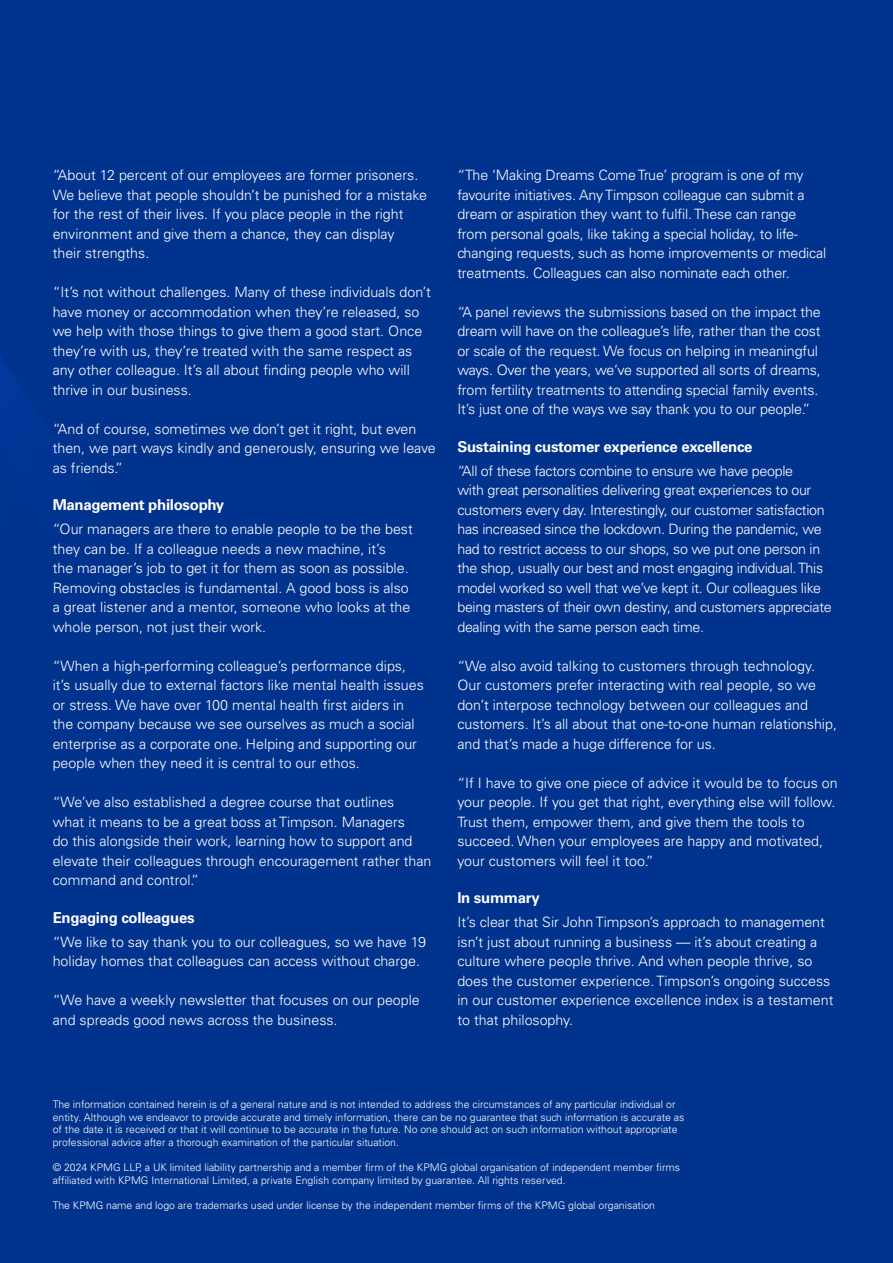
<style>
.page{position:relative;width:893px;height:1263px;background:#00338d}
.page>*{position:absolute;margin:0;border:0;box-sizing:border-box;transform-origin:0 0}
.t1{font:700 15px "Univers LT Std";letter-spacing:-.02em;color:#fff}
.t2{font:300 14.25px/19.5px "Univers LT Std";color:#fff}
.t3{font:300 14.25px/19.5px "Univers LT Std";letter-spacing:-.02em;color:#fff}
.t4{font:300 10.5px/12.6px "Univers LT Std";color:#fff}
</style>
<div class="page">
<p class="t2" style="left:53px;top:166px;width:376px">“About 12 percent of our employees are former prisoners.<br>We believe that people shouldn’t be punished for a mistake for the rest of their lives. If you place people in the right environment and give them a chance, they can display<br>their strengths.</p>
<p class="t2" style="left:53px;top:283px;width:380px">“It’s not without challenges. Many of these individuals don’t have money or accommodation when they’re released, so we help with those things to give them a good start. Once they’re with us, they’re treated with the same respect as any other colleague. It’s all about finding people who will thrive in our business.</p>
<p class="t2" style="left:53px;top:419px;width:385px">“And of course, sometimes we don’t get it right, but even then, we part ways kindly and generously, ensuring we leave as friends.”</p>
<p class="t1" style="left:53px;top:496px;width:173px">Management philosophy</p>
<p class="t2" style="left:53px;top:519px;width:362px">“Our managers are there to enable people to be the best they can be. If a colleague needs a new machine, it’s<br>the manager’s job to get it for them as soon as possible.<br>Removing obstacles is fundamental. A good boss is also a great listener and a mentor, someone who looks at the whole person, not just their work.</p>
<p class="t2" style="left:53px;top:656px;width:373px">“When a high-performing colleague’s performance dips, it’s usually due to external factors like mental health issues or stress. We have over 100 mental health first aiders in the company because we see ourselves as much a social enterprise as a corporate one. Helping and supporting our people when they need it is central to our ethos.</p>
<p class="t2" style="left:53px;top:792px;width:380px">“We’ve also established a degree course that outlines<br>what it means to be a great boss at Timpson. Managers<br>do this alongside their work, learning how to support and elevate their colleagues through encouragement rather than command and control.”</p>
<p class="t1" style="left:53px;top:909px;width:143px">Engaging colleagues</p>
<p class="t2" style="left:53px;top:932px;width:375px">“We like to say thank you to our colleagues, so we have 19 holiday homes that colleagues can access without charge.</p>
<p class="t2" style="left:53px;top:990px;width:369px">“We have a weekly newsletter that focuses on our people and spreads good news across the business.</p>
<p class="t2" style="left:457px;top:166px;width:370px">“The ‘Making Dreams Come True’ program is one of my favourite initiatives. Any Timpson colleague can submit a dream or aspiration they want to fulfil. These can range from personal goals, like taking a special holiday, to life&shy;changing requests, such as home improvements or medical treatments. Colleagues can also nominate each other.</p>
<p class="t2" style="left:457px;top:302px;width:365px">“A panel reviews the submissions based on the impact the dream will have on the colleague’s life, rather than the cost or scale of the request. We focus on helping in meaningful ways. Over the years, we’ve supported all sorts of dreams, from fertility treatments to attending special family events.<br>It’s just one of the ways we say thank you to our people.”</p>
<p class="t1" style="left:457px;top:438px;width:297px">Sustaining customer experience excellence</p>
<p class="t3" style="left:457px;top:461px;width:376px">“All of these factors combine to ensure we have people<br>with great personalities delivering great experiences to our customers every day. Interestingly, our customer satisfaction has increased since the lockdown. During the pandemic, we had to restrict access to our shops, so we put one person in the shop, usually our best and most engaging individual. This model worked so well that we’ve kept it. Our colleagues like being masters of their own destiny, and customers appreciate dealing with the same person each time.</p>
<p class="t2" style="left:457px;top:656px;width:381px">“We also avoid talking to customers through technology.<br>Our customers prefer interacting with real people, so we don’t interpose technology between our colleagues and customers. It’s all about that one-to-one human relationship, and that’s made a huge difference for us.</p>
<p class="t2" style="left:457px;top:773px;width:382px">“If I have to give one piece of advice it would be to focus on your people. If you get that right, everything else will follow.<br>Trust them, empower them, and give them the tools to succeed. When your employees are happy and motivated, your customers will feel it too.”</p>
<p class="t1" style="left:457px;top:889px;width:84px">In summary</p>
<p class="t2" style="left:457px;top:912px;width:378px">It’s clear that Sir John Timpson’s approach to management isn’t just about running a business — it’s about creating a culture where people thrive. And when people thrive, so does the customer experience. Timpson’s ongoing success in our customer experience excellence index is a testament to that philosophy.</p>
<p class="t4" style="left:53px;top:1098px;width:633px">The information contained herein is of a general nature and is not intended to address the circumstances of any particular individual or entity. Although we endeavor to provide accurate and timely information, there can be no guarantee that such information is accurate as of the date it is received or that it will continue to be accurate in the future. No one should act on such information without appropriate professional advice after a thorough examination of the particular situation.</p>
<p class="t4" style="left:53px;top:1161px;width:629px">© 2024 KPMG LLP, a UK limited liability partnership and a member firm of the KPMG global organisation of independent member firms affiliated with KPMG International Limited, a private English company limited by guarantee. All rights reserved.</p>
<p class="t4" style="left:53px;top:1199px;width:604px">The KPMG name and logo are trademarks used under license by the independent member firms of the KPMG global organisation</p>
</div>
